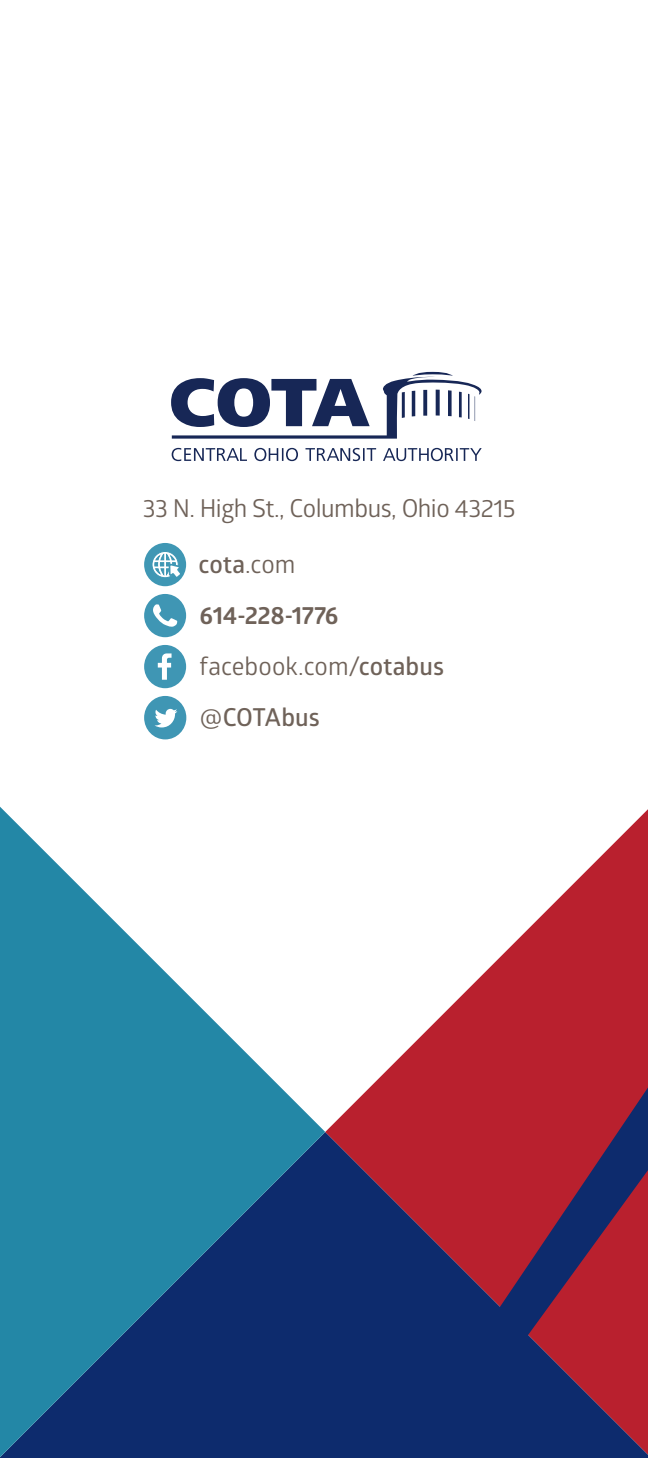
<style>
.page{position:relative;width:648px;height:1458px;background:#fff}
.page>*{position:absolute;margin:0;border:0;box-sizing:border-box;transform-origin:0 0}
.t1{font:24.75px "Glober";letter-spacing:-.02em;color:#6f6259}
.t2{font:24.75px "Glober";letter-spacing:.005em;color:#6f6259}
.t3{font:600 24.75px "Glober";color:#6f6259}
.t4{font:700 24.75px "Glober";letter-spacing:-.01em;color:#6f6259}
.s1{font-weight:400}
.s2{font-weight:600}
</style>
<div class="page">
<svg style="left:0;top:807px;width:325px;height:650px;fill:#2387a6"></svg>
<svg style="left:325px;top:1019px;width:323px;height:436px;background:#4e3e6d"></svg>
<svg style="left:438px;top:809px;width:210px;height:593px;fill:#b9202e"></svg>
<div style="left:144px;top:696px;width:42px;height:43px;background:#3f96b4;border-radius:50%"></div>
<svg style="left:171px;top:372px;width:311px;height:67px"></svg>
<svg style="left:172px;top:448px;width:75px;height:13px"></svg>
<svg style="left:254px;top:448px;width:44px;height:13px"></svg>
<svg style="left:305px;top:448px;width:71px;height:13px"></svg>
<svg style="left:383px;top:448px;width:99px;height:13px"></svg>
<div style="left:144px;top:543px;width:42px;height:43px;background:#3f97b4;border-radius:50%"></div>
<div style="left:144px;top:645px;width:42px;height:43px;background:#3f96b4;border-radius:50%"></div>
<div style="left:144px;top:594px;width:42px;height:43px;background:#3f96b4;border-radius:50%"></div>
<svg style="left:152px;top:551px;width:31px;height:176px"></svg>
<p class="t1" style="left:143px;top:491px;width:375px">33 N. High St., Columbus, Ohio 43215</p>
<p class="t3" style="left:199px;top:547px;width:98px">cota<span class="s1">.com</span></p>
<p class="t4" style="left:200px;top:598px;width:140px">614-228-1776</p>
<p class="t2" style="left:200px;top:649px;width:246px">facebook.com/<span class="s2">cotabus</span></p>
<p class="t3" style="left:200px;top:700px;width:121px"><span class="s1">@</span>COTAbus</p>
</div>
